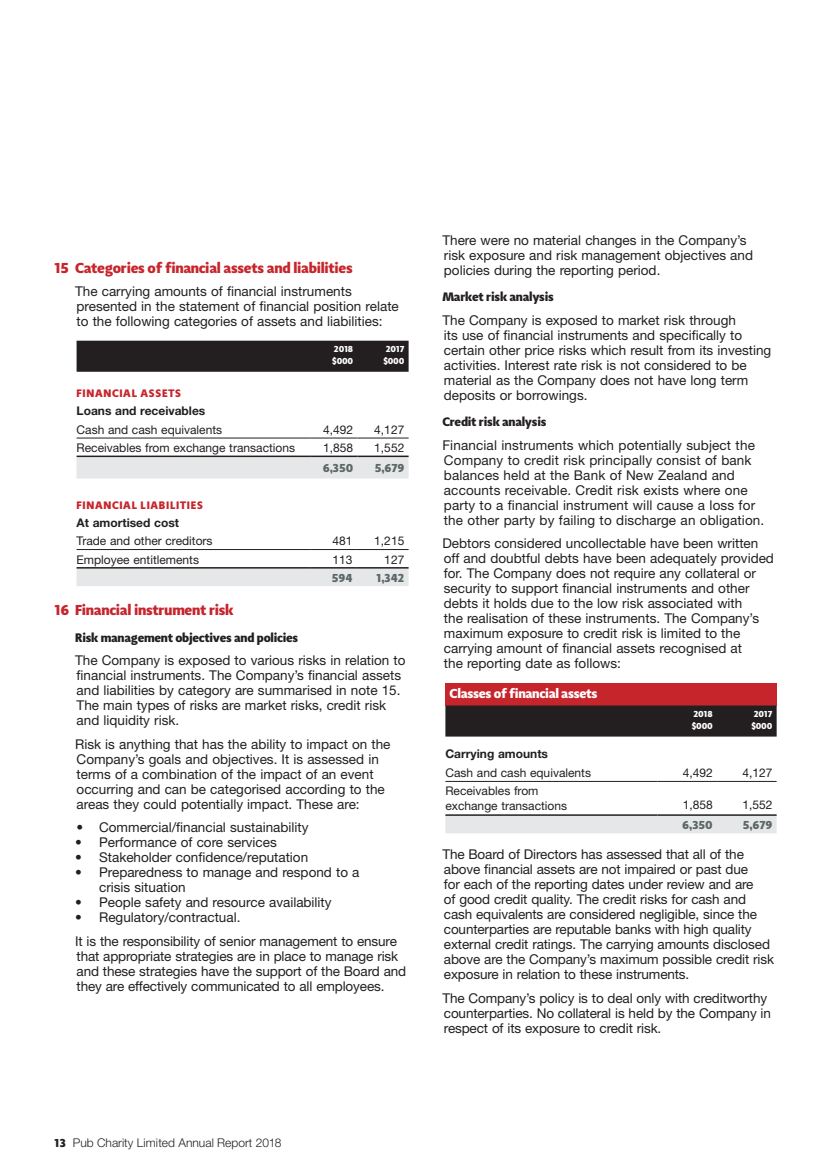
<style>
.page{position:relative;width:830px;height:1170px;background:#fff}
.page>*{position:absolute;margin:0;border:0;box-sizing:border-box;transform-origin:0 0}
._2__Body_in_financia{font:900 15px "Adagio Sans";letter-spacing:-.02em;color:#c6252c}
._2__Body_in_financia-2{font:13.5px/15px "Helvetica Neue";color:#231f20}
._4_4_Table_white_hea{font:900 13.5px "Adagio Sans";letter-spacing:-.025em;color:#fff}
._2__Body_in_financia-3{font:900 12.75px "Adagio Sans";letter-spacing:-.02em;color:#231f20}
._4_4_Table_BODY_8pt{font:12px "Helvetica Neue";color:#231f20}
._2__Body_in_financia-4{font:12px "Helvetica Neue";color:#231f20}
._4_4_Table_BODY_8pt-2{font:700 12px "Helvetica Neue";color:#231f20}
.t1{font:300 12px "Helvetica Neue";color:#231f20}
._4_3_Table_75_bold_o{font:900 12px "Adagio Sans";letter-spacing:-.01em;color:#5c6867}
.CAPS_heading__20pt{font:900 11.25px "Adagio Sans";letter-spacing:.06em;color:#c6252c}
._4_5_Table_head_6pt{font:900 9px/12px "Adagio Sans";letter-spacing:-.025em;color:#fff}
.s1{font-family:"Adagio Sans";font-weight:900}
</style>
<div class="page">
<div style="left:76px;top:340px;width:332px;height:32px;background:#231f20"></div>
<div style="left:76px;top:457px;width:332px;height:21px;background:#e6e7e9"></div>
<hr style="left:76px;top:438px;width:234px;height:1px;background:#231f20">
<hr style="left:310px;top:438px;width:47px;height:1px;background:#231f20">
<hr style="left:357px;top:438px;width:51px;height:1px;background:#231f20">
<hr style="left:310px;top:455px;width:47px;height:2px;background:#231f20">
<hr style="left:357px;top:455px;width:51px;height:2px;background:#231f20">
<hr style="left:76px;top:455px;width:234px;height:2px;background:#231f20">
<div style="left:76px;top:568px;width:332px;height:18px;background:#e6e7e9"></div>
<hr style="left:76px;top:549px;width:234px;height:1px;background:#231f20">
<hr style="left:310px;top:549px;width:46px;height:1px;background:#231f20">
<hr style="left:356px;top:549px;width:52px;height:1px;background:#231f20">
<hr style="left:310px;top:567px;width:46px;height:1px;background:#231f20">
<hr style="left:356px;top:567px;width:52px;height:1px;background:#231f20">
<hr style="left:76px;top:567px;width:234px;height:1px;background:#231f20">
<div style="left:445px;top:683px;width:331px;height:22px;background:#c6252c"></div>
<div style="left:445px;top:705px;width:331px;height:31px;background:#231f20"></div>
<div style="left:445px;top:815px;width:331px;height:18px;background:#e6e7e9"></div>
<hr style="left:445px;top:781px;width:212px;height:1px;background:#231f20">
<hr style="left:657px;top:781px;width:59px;height:1px;background:#231f20">
<hr style="left:716px;top:781px;width:60px;height:1px;background:#231f20">
<hr style="left:657px;top:814px;width:59px;height:1px;background:#231f20">
<hr style="left:716px;top:814px;width:60px;height:1px;background:#231f20">
<hr style="left:445px;top:814px;width:212px;height:1px;background:#231f20">
<p class="_2__Body_in_financia" style="left:54px;top:257px;width:300px">15 Categories of financial assets and liabilities</p>
<p class="_2__Body_in_financia-2" style="left:75px;top:283px;width:325px">The carrying amounts of financial instruments presented in the statement of financial position relate to the following categories of assets and liabilities:</p>
<p class="_4_5_Table_head_6pt" style="left:332px;top:343px;width:22px">2018 $000</p>
<p class="_4_5_Table_head_6pt" style="left:383px;top:343px;width:22px">2017 $000</p>
<p class="CAPS_heading__20pt" style="left:77px;top:386px;width:106px">FINANCIAL ASSETS</p>
<p class="_4_4_Table_BODY_8pt-2" style="left:76px;top:404px;width:130px">Loans and receivables</p>
<p class="_4_4_Table_BODY_8pt" style="left:76px;top:422px;width:147px">Cash and cash equivalents</p>
<p class="_4_4_Table_BODY_8pt" style="left:323px;top:422px;width:32px">4,492</p>
<p class="_4_4_Table_BODY_8pt" style="left:374px;top:422px;width:32px">4,127</p>
<p class="_4_4_Table_BODY_8pt" style="left:76px;top:440px;width:220px">Receivables from exchange transactions</p>
<p class="_4_4_Table_BODY_8pt" style="left:323px;top:440px;width:32px">1,858</p>
<p class="_4_4_Table_BODY_8pt" style="left:374px;top:440px;width:32px">1,552</p>
<p class="_4_3_Table_75_bold_o" style="left:322px;top:460px;width:32px">6,350</p>
<p class="_4_3_Table_75_bold_o" style="left:374px;top:460px;width:31px">5,679</p>
<p class="CAPS_heading__20pt" style="left:77px;top:497px;width:128px">FINANCIAL LIABILITIES</p>
<p class="_4_4_Table_BODY_8pt-2" style="left:76px;top:515px;width:104px">At amortised cost</p>
<p class="_4_4_Table_BODY_8pt" style="left:76px;top:534px;width:137px">Trade and other creditors</p>
<p class="_4_4_Table_BODY_8pt" style="left:332px;top:534px;width:22px">481</p>
<p class="_4_4_Table_BODY_8pt" style="left:374px;top:534px;width:32px">1,215</p>
<p class="_4_4_Table_BODY_8pt" style="left:76px;top:552px;width:124px">Employee entitlements</p>
<p class="_4_4_Table_BODY_8pt" style="left:332px;top:552px;width:22px">113</p>
<p class="_4_4_Table_BODY_8pt" style="left:384px;top:552px;width:22px">127</p>
<p class="_4_3_Table_75_bold_o" style="left:332px;top:569px;width:22px">594</p>
<p class="_4_3_Table_75_bold_o" style="left:376px;top:569px;width:30px">1,342</p>
<p class="_2__Body_in_financia" style="left:54px;top:600px;width:181px">16 Financial instrument risk</p>
<p class="_2__Body_in_financia-3" style="left:75px;top:628px;width:224px">Risk management objectives and policies</p>
<p class="_2__Body_in_financia-2" style="left:75px;top:652px;width:332px">The Company is exposed to various risks in relation to financial instruments. The Company’s financial assets and liabilities by category are summarised in note 15.<br>The main types of risks are market risks, credit risk and liquidity risk.</p>
<p class="_2__Body_in_financia-2" style="left:75px;top:736px;width:317px">Risk is anything that has the ability to impact on the Company’s goals and objectives. It is assessed in terms of a combination of the impact of an event occurring and can be categorised according to the areas they could potentially impact. These are:</p>
<p class="_2__Body_in_financia-2" style="left:76px;top:819px;width:233px">• Commercial/financial sustainability</p>
<p class="_2__Body_in_financia-2" style="left:75px;top:834px;width:203px">• Performance of core services</p>
<p class="_2__Body_in_financia-2" style="left:75px;top:849px;width:234px">• Stakeholder confidence/reputation</p>
<p class="_2__Body_in_financia-2" style="left:99px;top:864px;width:262px;text-indent:-24px">• Preparedness to manage and respond to a crisis situation</p>
<p class="_2__Body_in_financia-2" style="left:75px;top:894px;width:258px">• People safety and resource availability</p>
<p class="_2__Body_in_financia-2" style="left:75px;top:909px;width:167px">• Regulatory/contractual.</p>
<p class="_2__Body_in_financia-2" style="left:75px;top:933px;width:332px">It is the responsibility of senior management to ensure that appropriate strategies are in place to manage risk and these strategies have the support of the Board and they are effectively communicated to all employees.</p>
<p class="_2__Body_in_financia-2" style="left:442px;top:232px;width:312px">There were no material changes in the Company’s risk exposure and risk management objectives and policies during the reporting period.</p>
<p class="_2__Body_in_financia-3" style="left:442px;top:288px;width:113px">Market risk analysis</p>
<p class="_2__Body_in_financia-2" style="left:442px;top:312px;width:330px">The Company is exposed to market risk through<br>its use of financial instruments and specifically to certain other price risks which result from its investing activities. Interest rate risk is not considered to be material as the Company does not have long term deposits or borrowings.</p>
<p class="_2__Body_in_financia-3" style="left:442px;top:413px;width:105px">Credit risk analysis</p>
<p class="_2__Body_in_financia-2" style="left:442px;top:437px;width:323px">Financial instruments which potentially subject the Company to credit risk principally consist of bank balances held at the Bank of New Zealand and accounts receivable. Credit risk exists where one party to a financial instrument will cause a loss for the other party by failing to discharge an obligation.</p>
<p class="_2__Body_in_financia-2" style="left:442px;top:536px;width:333px">Debtors considered uncollectable have been written off and doubtful debts have been adequately provided for. The Company does not require any collateral or security to support financial instruments and other debts it holds due to the low risk associated with<br>the realisation of these instruments. The Company’s maximum exposure to credit risk is limited to the carrying amount of financial assets recognised at<br>the reporting date as follows:</p>
<p class="_4_4_Table_white_hea" style="left:449px;top:684px;width:149px">Classes of financial assets</p>
<p class="_4_5_Table_head_6pt" style="left:691px;top:708px;width:22px">2018 $000</p>
<p class="_4_5_Table_head_6pt" style="left:751px;top:708px;width:22px">2017 $000</p>
<p class="_4_4_Table_BODY_8pt-2" style="left:445px;top:746px;width:104px">Carrying amounts</p>
<p class="_2__Body_in_financia-4" style="left:445px;top:765px;width:147px">Cash and cash equivalents</p>
<p class="_2__Body_in_financia-4" style="left:682px;top:765px;width:32px">4,492</p>
<p class="_2__Body_in_financia-4" style="left:742px;top:765px;width:32px">4,127</p>
<p class="_2__Body_in_financia-4" style="left:445px;top:783px;width:95px">Receivables from</p>
<p class="_2__Body_in_financia-4" style="left:445px;top:798px;width:123px">exchange transactions</p>
<p class="_2__Body_in_financia-4" style="left:682px;top:797px;width:32px">1,858</p>
<p class="_2__Body_in_financia-4" style="left:742px;top:797px;width:32px">1,552</p>
<p class="_4_3_Table_75_bold_o" style="left:682px;top:816px;width:32px">6,350</p>
<p class="_4_3_Table_75_bold_o" style="left:742px;top:816px;width:31px">5,679</p>
<p class="_2__Body_in_financia-2" style="left:442px;top:846px;width:333px">The Board of Directors has assessed that all of the above financial assets are not impaired or past due<br>for each of the reporting dates under review and are<br>of good credit quality. The credit risks for cash and cash equivalents are considered negligible, since the counterparties are reputable banks with high quality external credit ratings. The carrying amounts disclosed above are the Company’s maximum possible credit risk exposure in relation to these instruments.</p>
<p class="_2__Body_in_financia-2" style="left:442px;top:990px;width:330px">The Company’s policy is to deal only with creditworthy counterparties. No collateral is held by the Company in respect of its exposure to credit risk.</p>
<p class="t1" style="left:54px;top:1134px;width:229px"><span class="s1">13</span> Pub Charity Limited Annual Report 2018</p>
</div>
